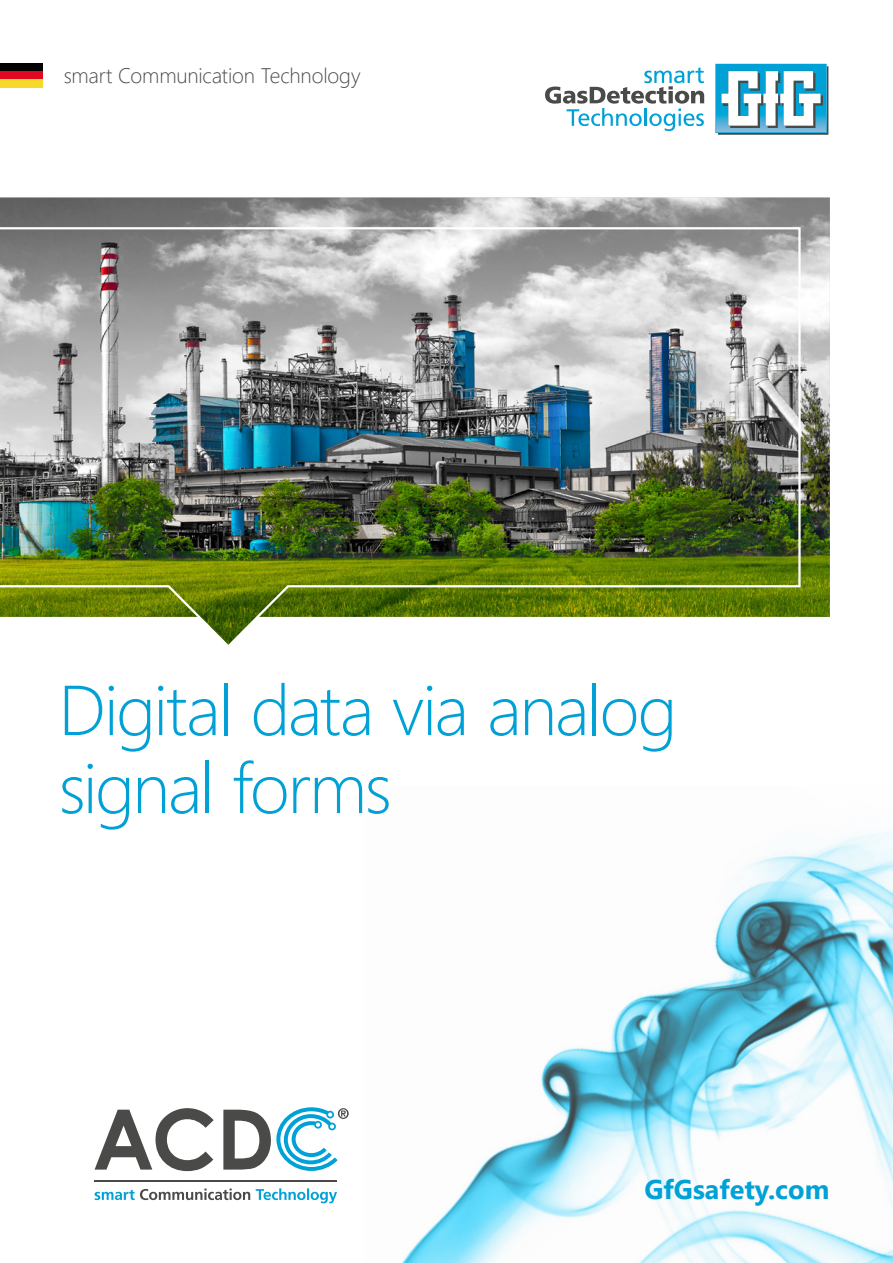
<style>
.page{position:relative;width:893px;height:1263px;background:#fff}
.page>*{position:absolute;margin:0;border:0;box-sizing:border-box;transform-origin:0 0}
.t1{font:300 70.5px/78px "Segoe UI";letter-spacing:-.03em;color:#00a1d6}
.t2{font:700 27px "Segoe UI";color:#00a1d6}
.t3{font:300 21px "Segoe UI";letter-spacing:-.01em;color:#4a4a49}
</style>
<div class="page">
<img style="left:401px;top:831px;width:492px;height:432px">
<svg style="left:95px;top:1188px;width:155px;height:12px"></svg>
<svg style="left:256px;top:1188px;width:81px;height:15px"></svg>
<hr style="left:95px;top:1180px;width:242px;height:1px;background:#4a4a49">
<svg style="left:95px;top:1108px;width:119px;height:63px"></svg>
<svg style="left:223px;top:1107px;width:126px;height:64px"></svg>
<img style="left:0;top:198px;width:830px;height:419px">
<img style="left:0;top:226px;width:802px;height:419px">
<svg style="left:715px;top:64px;width:113px;height:71px"></svg>
<svg style="left:545px;top:67px;width:159px;height:64px"></svg>
<div style="left:0;top:63px;width:43px;height:8px;background:#020203"></div>
<div style="left:0;top:71px;width:43px;height:9px;background:#e10820"></div>
<div style="left:0;top:80px;width:43px;height:8px;background:#f6d92a"></div>
<p class="t3" style="left:64px;top:56px;width:298px">smart Communication Technology</p>
<p class="t1" style="left:58px;top:664px;width:620px">Digital data via analog signal forms</p>
<p class="t2" style="left:644px;top:1164px;width:187px">GfGsafety.com</p>
</div>
